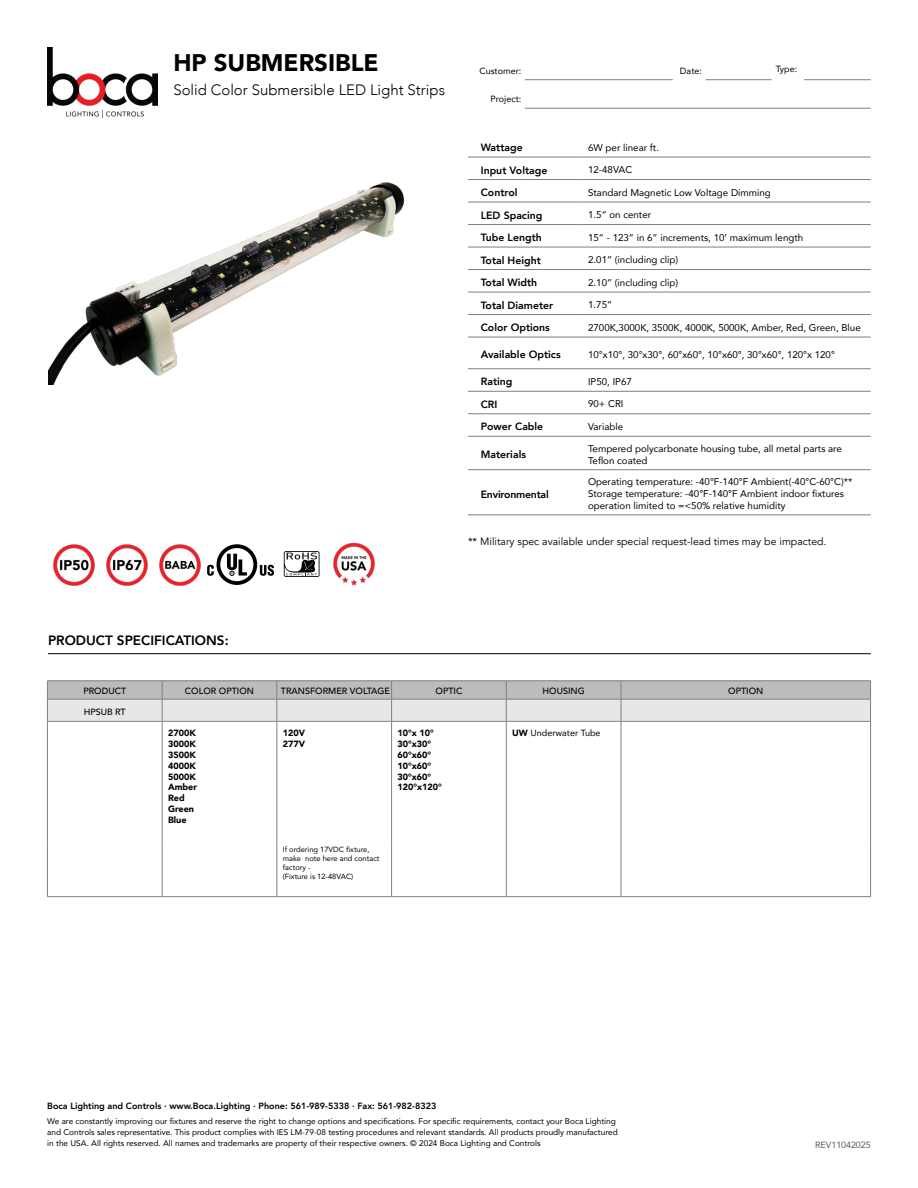
<style>
.page{position:relative;width:918px;height:1188px;background:#fff}
.page>*{position:absolute;margin:0;border:0;box-sizing:border-box;transform-origin:0 0}
.t1{font:900 24px "Avenir";color:#000}
.t2{font:300 15px "Avenir";color:#000}
.t3{font:800 13.5px "Avenir";color:#000}
.t4{font:800 10.5px "Avenir";color:#000}
.t5{font:10.5px "Avenir";color:#000}
.t6{font:800 10.5px "Avenir";letter-spacing:-.02em;color:#000}
.t7{font:9.75px/11.7px "Avenir";color:#000}
.t8{font:900 9px/10.8px "Avenir";color:#000}
.t9{font:800 9px "Avenir";color:#000}
.t10{font:500 9px "Avenir";color:#000}
.t11{font:9px "Avenir";color:#000}
.t12{font:9px "Avenir";letter-spacing:-.015em;color:#59595c}
.t13{font:8.25px/10.8px "Avenir";color:#000}
.t14{font:7.5px/9px "Avenir";color:#000}
.s1{font-weight:900}
</style>
<div class="page">
<img style="left:47px;top:47px;width:111px;height:70px">
<img style="left:48px;top:182px;width:356px;height:202px">
<svg style="left:207px;top:544px;width:67px;height:41px"></svg>
<svg style="left:284px;top:551px;width:36px;height:26px"></svg>
<img style="left:333px;top:542px;width:42px;height:44px">
<img style="left:53px;top:544px;width:148px;height:42px">
<hr style="left:468px;top:157px;width:114px;height:1px;background:#7f8080">
<hr style="left:582px;top:157px;width:289px;height:1px;background:#7f8080">
<hr style="left:468px;top:179px;width:114px;height:1px;background:#7f8080">
<hr style="left:582px;top:179px;width:289px;height:1px;background:#7f8080">
<hr style="left:468px;top:202px;width:114px;height:1px;background:#7f8080">
<hr style="left:582px;top:202px;width:289px;height:1px;background:#7f8080">
<hr style="left:468px;top:224px;width:114px;height:1px;background:#7f8080">
<hr style="left:582px;top:224px;width:289px;height:1px;background:#7f8080">
<hr style="left:468px;top:247px;width:114px;height:1px;background:#7f8080">
<hr style="left:582px;top:247px;width:289px;height:1px;background:#7f8080">
<hr style="left:468px;top:269px;width:114px;height:1px;background:#7f8080">
<hr style="left:582px;top:269px;width:289px;height:1px;background:#7f8080">
<hr style="left:468px;top:292px;width:114px;height:1px;background:#7f8080">
<hr style="left:582px;top:292px;width:289px;height:1px;background:#7f8080">
<hr style="left:468px;top:314px;width:114px;height:1px;background:#7f8080">
<hr style="left:582px;top:314px;width:289px;height:1px;background:#7f8080">
<hr style="left:468px;top:337px;width:114px;height:1px;background:#7f8080">
<hr style="left:582px;top:337px;width:289px;height:1px;background:#7f8080">
<hr style="left:468px;top:368px;width:114px;height:1px;background:#7f8080">
<hr style="left:582px;top:368px;width:289px;height:1px;background:#7f8080">
<hr style="left:468px;top:391px;width:114px;height:1px;background:#7f8080">
<hr style="left:582px;top:391px;width:289px;height:1px;background:#7f8080">
<hr style="left:468px;top:413px;width:114px;height:1px;background:#7f8080">
<hr style="left:582px;top:413px;width:289px;height:1px;background:#7f8080">
<hr style="left:468px;top:436px;width:114px;height:1px;background:#7f8080">
<hr style="left:468px;top:469px;width:114px;height:1px;background:#7f8080">
<hr style="left:468px;top:514px;width:114px;height:1px;background:#7f8080">
<hr style="left:582px;top:436px;width:289px;height:1px;background:#7f8080">
<hr style="left:582px;top:469px;width:289px;height:1px;background:#7f8080">
<hr style="left:582px;top:514px;width:289px;height:1px;background:#7f8080">
<hr style="left:48px;top:653px;width:823px;height:1px;background:#000">
<hr style="left:47px;top:721px;width:1px;height:123px;background:#7f8080">
<hr style="left:391px;top:722px;width:1px;height:122px;background:#7f8080">
<hr style="left:506px;top:722px;width:1px;height:122px;background:#7f8080">
<hr style="left:621px;top:722px;width:1px;height:122px;background:#7f8080">
<hr style="left:870px;top:722px;width:1px;height:122px;background:#7f8080">
<hr style="left:47px;top:844px;width:1px;height:52px;background:#7f8080">
<hr style="left:47px;top:896px;width:115px;height:1px;background:#7f8080">
<hr style="left:162px;top:844px;width:1px;height:52px;background:#7f8080">
<hr style="left:277px;top:844px;width:1px;height:52px;background:#7f8080">
<hr style="left:391px;top:844px;width:1px;height:52px;background:#7f8080">
<hr style="left:506px;top:844px;width:1px;height:52px;background:#7f8080">
<hr style="left:621px;top:844px;width:1px;height:52px;background:#7f8080">
<hr style="left:870px;top:844px;width:1px;height:52px;background:#7f8080">
<hr style="left:162px;top:896px;width:115px;height:1px;background:#7f8080">
<hr style="left:277px;top:896px;width:115px;height:1px;background:#7f8080">
<hr style="left:392px;top:896px;width:114px;height:1px;background:#7f8080">
<hr style="left:506px;top:896px;width:115px;height:1px;background:#7f8080">
<hr style="left:621px;top:896px;width:250px;height:1px;background:#7f8080">
<hr style="left:48px;top:721px;width:114px;height:1px;background:#7f8080">
<hr style="left:392px;top:721px;width:114px;height:1px;background:#7f8080">
<hr style="left:506px;top:721px;width:115px;height:1px;background:#7f8080">
<hr style="left:621px;top:721px;width:250px;height:1px;background:#7f8080">
<svg style="left:47px;top:681px;width:824px;height:40px;background:#cfcece"></svg>
<hr style="left:277px;top:721px;width:115px;height:1px;background:#7f8080">
<hr style="left:162px;top:721px;width:115px;height:1px;background:#7f8080">
<hr style="left:162px;top:722px;width:1px;height:122px;background:#7f8080">
<hr style="left:277px;top:722px;width:1px;height:122px;background:#7f8080">
<hr style="left:525px;top:79px;width:148px;height:1px;background:#7f8080">
<hr style="left:706px;top:79px;width:66px;height:1px;background:#7f8080">
<hr style="left:804px;top:79px;width:67px;height:1px;background:#7f8080">
<hr style="left:525px;top:108px;width:148px;height:1px;background:#7f8080">
<hr style="left:673px;top:108px;width:33px;height:1px;background:#7f8080">
<hr style="left:706px;top:108px;width:66px;height:1px;background:#7f8080">
<hr style="left:772px;top:108px;width:32px;height:1px;background:#7f8080">
<hr style="left:804px;top:108px;width:67px;height:1px;background:#7f8080">
<h1 class="t1" style="left:173px;top:42px;width:207px">HP SUBMERSIBLE</h1>
<h2 class="t2" style="left:173px;top:81px;width:273px">Solid Color Submersible LED Light Strips</h2>
<p class="t11" style="left:479px;top:63px;width:44px">Customer:</p>
<p class="t11" style="left:680px;top:63px;width:24px">Date:</p>
<p class="t11" style="left:776px;top:62px;width:23px">Type:</p>
<p class="t11" style="left:491px;top:92px;width:32px">Project:</p>
<p class="t4" style="left:481px;top:139px;width:44px">Wattage</p>
<p class="t7" style="left:588px;top:141px;width:72px">6W per linear ft.</p>
<p class="t4" style="left:481px;top:162px;width:68px">Input Voltage</p>
<p class="t7" style="left:588px;top:164px;width:46px">12-48VAC</p>
<p class="t4" style="left:481px;top:184px;width:38px">Control</p>
<p class="t7" style="left:588px;top:186px;width:184px">Standard Magnetic Low Voltage Dimming</p>
<p class="t4" style="left:481px;top:207px;width:63px">LED Spacing</p>
<p class="t7" style="left:588px;top:209px;width:65px">1.5” on center</p>
<p class="t4" style="left:481px;top:229px;width:63px">Tube Length</p>
<p class="t7" style="left:588px;top:231px;width:217px">15” - 123” in 6” increments, 10’ maximum length</p>
<p class="t4" style="left:481px;top:252px;width:62px">Total Height</p>
<p class="t7" style="left:588px;top:254px;width:92px">2.01” (including clip)</p>
<p class="t4" style="left:481px;top:274px;width:58px">Total Width</p>
<p class="t7" style="left:588px;top:276px;width:92px">2.10” (including clip)</p>
<p class="t4" style="left:481px;top:297px;width:74px">Total Diameter</p>
<p class="t7" style="left:588px;top:299px;width:26px">1.75”</p>
<p class="t4" style="left:481px;top:319px;width:71px">Color Options</p>
<p class="t7" style="left:588px;top:321px;width:274px">2700K,3000K, 3500K, 4000K, 5000K, Amber, Red, Green, Blue</p>
<p class="t4" style="left:481px;top:346px;width:81px">Available Optics</p>
<p class="t7" style="left:588px;top:348px;width:248px">10°x10°, 30°x30°, 60°x60°, 10°x60°, 30°x60°, 120°x 120°</p>
<p class="t4" style="left:481px;top:373px;width:33px">Rating</p>
<p class="t7" style="left:588px;top:375px;width:45px">IP50, IP67</p>
<p class="t4" style="left:481px;top:396px;width:18px">CRI</p>
<p class="t7" style="left:588px;top:398px;width:37px">90+ CRI</p>
<p class="t4" style="left:481px;top:418px;width:64px">Power Cable</p>
<p class="t7" style="left:588px;top:420px;width:37px">Variable</p>
<p class="t4" style="left:481px;top:446px;width:47px">Materials</p>
<p class="t7" style="left:588px;top:443px;width:255px">Tempered polycarbonate housing tube, all metal parts are<br>Teflon coated</p>
<p class="t6" style="left:481px;top:486px;width:70px">Environmental</p>
<p class="t7" style="left:588px;top:476px;width:266px">Operating temperature: -40°F-140°F Ambient(-40°C-60°C)**<br>Storage temperature: -40°F-140°F Ambient indoor fixtures operation limited to =&lt;50% relative humidity</p>
<p class="t5" style="left:468px;top:535px;width:360px">** Military spec available under special request-lead times may be impacted.</p>
<h3 class="t3" style="left:48px;top:630px;width:182px">PRODUCT SPECIFICATIONS:</h3>
<p class="t10" style="left:83px;top:684px;width:44px">PRODUCT</p>
<p class="t10" style="left:185px;top:684px;width:71px">COLOR OPTION</p>
<p class="t10" style="left:281px;top:684px;width:111px">TRANSFORMER VOLTAGE</p>
<p class="t10" style="left:436px;top:684px;width:28px">OPTIC</p>
<p class="t10" style="left:543px;top:684px;width:44px">HOUSING</p>
<p class="t10" style="left:728px;top:684px;width:37px">OPTION</p>
<p class="t10" style="left:84px;top:704px;width:44px">HPSUB RT</p>
<p class="t8" style="left:168px;top:728px;width:30px">2700K<br>3000K<br>3500K<br>4000K<br>5000K<br>Amber<br>Red<br>Green<br>Blue</p>
<p class="t8" style="left:283px;top:728px;width:24px">120V<br>277V</p>
<p class="t8" style="left:398px;top:728px;width:46px">10°x 10°<br>30°x30°<br>60°x60°<br>10°x60°<br>30°x60°<br>120°x120°</p>
<p class="t11" style="left:512px;top:726px;width:90px"><span class="s1">UW</span> Underwater Tube</p>
<p class="t14" style="left:283px;top:844px;width:98px">If ordering 17VDC fixture, make note here and contact factory -<br>(Fixture is 12-48VAC)</p>
<p class="t9" style="left:47px;top:1099px;width:391px">Boca Lighting and Controls · www.Boca.Lighting · Phone: 561-989-5338 · Fax: 561-982-8323</p>
<p class="t13" style="left:47px;top:1116px;width:572px">We are constantly improving our fixtures and reserve the right to change options and specifications. For specific requirements, contact your Boca Lighting and Controls sales representative. This product complies with IES LM-79-08 testing procedures and relevant standards. All products proudly manufactured in the USA. All rights reserved. All names and trademarks are property of their respective owners. © 2024 Boca Lighting and Controls</p>
<p class="t12" style="left:815px;top:1137px;width:57px">REV 11042025</p>
</div>
